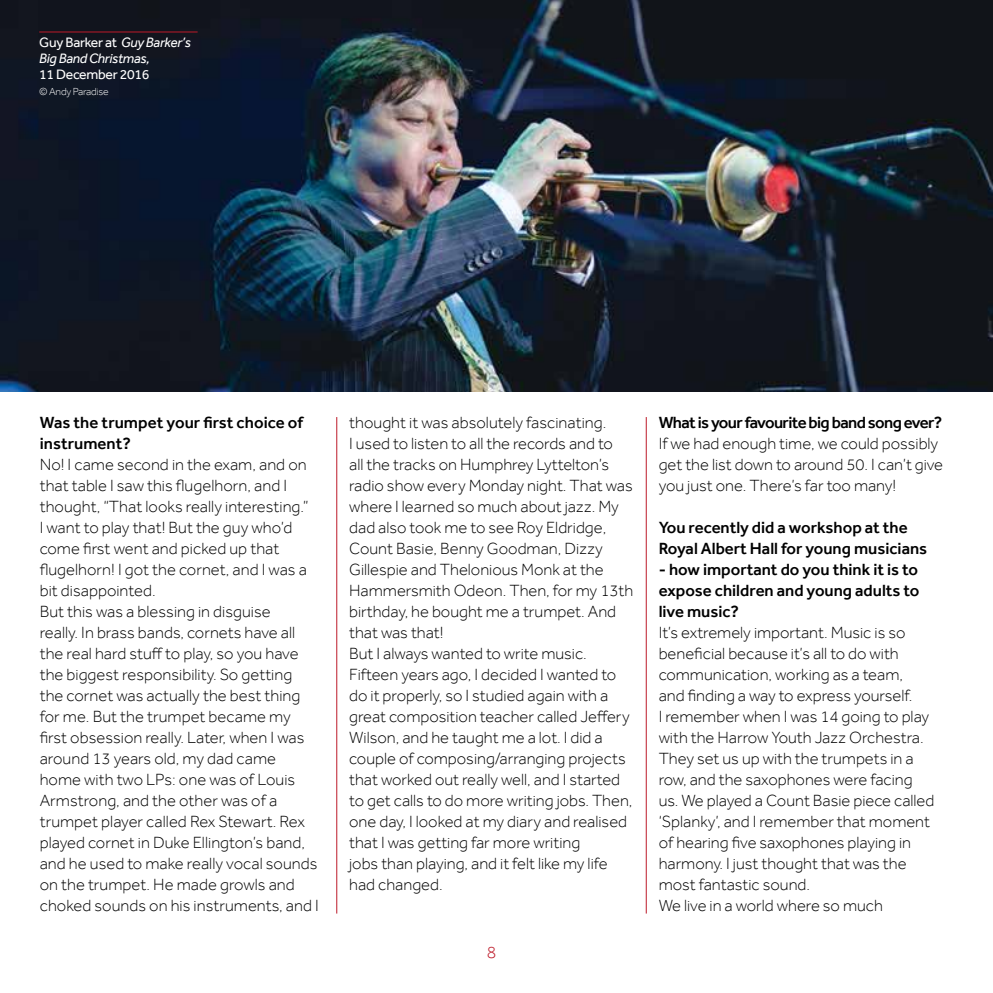
<style>
.page{position:relative;width:993px;height:993px;background:#fff}
.page>*{position:absolute;margin:0;border:0;box-sizing:border-box;transform-origin:0 0}
.t1{font:300 17.5px "Effra";color:#bd1a29}
.t2{font:300 16.62px/21px "Effra";color:#000}
.t3{font:500 16.62px/21px "Effra";color:#000}
.t4{font:500 16.62px "Effra";letter-spacing:-.035em;color:#000}
.t5{font:italic 14px/15.8px "Effra";letter-spacing:-.02em;color:#fff}
.t6{font:14px "Effra";letter-spacing:-.02em;color:#fff}
.t7{font:300 10.5px "Effra";letter-spacing:-.02em;color:#fff}
.s1{font-style:normal}
</style>
<div class="page">
<img style="left:0;top:0;width:992px;height:391px">
<hr style="left:336px;top:417px;width:1px;height:496px;background:#bd1a29">
<hr style="left:645px;top:417px;width:1px;height:496px;background:#bd1a29">
<hr style="left:39px;top:32px;width:158px;height:1px;background:#bd1a29">
<p class="t5" style="left:39px;top:35px;width:153px"><span class="s1">Guy Barker at</span> Guy Barker’s<br>Big Band Christmas,</p>
<p class="t6" style="left:39px;top:66px;width:112px">11 December 2016</p>
<p class="t7" style="left:39px;top:85px;width:71px">© Andy Paradise</p>
<p class="t3" style="left:40px;top:411px;width:265px">Was the trumpet your first choice of instrument?</p>
<p class="t2" style="left:40px;top:453px;width:280px">No! I came second in the exam, and on that table I saw this flugelhorn, and I thought, “That looks really interesting.”<br>I want to play that! But the guy who’d come first went and picked up that flugelhorn! I got the cornet, and I was a bit disappointed.<br>But this was a blessing in disguise<br>really. In brass bands, cornets have all the real hard stuff to play, so you have the biggest responsibility. So getting the cornet was actually the best thing for me. But the trumpet became my first obsession really. Later, when I was around 13 years old, my dad came home with two LPs: one was of Louis Armstrong, and the other was of a trumpet player called Rex Stewart. Rex played cornet in Duke Ellington’s band, and he used to make really vocal sounds on the trumpet. He made growls and choked sounds on his instruments, and I</p>
<p class="t2" style="left:349px;top:411px;width:285px">thought it was absolutely fascinating.<br>I used to listen to all the records and to<br>all the tracks on Humphrey Lyttelton’s radio show every Monday night. That was where I learned so much about jazz. My dad also took me to see Roy Eldridge, Count Basie, Benny Goodman, Dizzy Gillespie and Thelonious Monk at the Hammersmith Odeon. Then, for my 13th birthday, he bought me a trumpet. And that was that!<br>But I always wanted to write music.<br>Fifteen years ago, I decided I wanted to do it properly, so I studied again with a great composition teacher called Jeffery Wilson, and he taught me a lot. I did a couple of composing/arranging projects that worked out really well, and I started to get calls to do more writing jobs. Then, one day, I looked at my diary and realised that I was getting far more writing<br>jobs than playing, and it felt like my life had changed.</p>
<p class="t4" style="left:658px;top:412px;width:285px">What is your favourite big band song ever?</p>
<p class="t2" style="left:658px;top:432px;width:286px">If we had enough time, we could possibly get the list down to around 50. I can’t give you just one. There’s far too many!</p>
<p class="t3" style="left:658px;top:516px;width:270px">You recently did a workshop at the<br>Royal Albert Hall for young musicians</p>
<p class="t3" style="left:658px;top:558px;width:262px;text-align:justify">- how important do you think it is to expose children and young adults to live music?</p>
<p class="t2" style="left:658px;top:621px;width:277px">It’s extremely important. Music is so beneficial because it’s all to do with communication, working as a team,<br>and finding a way to express yourself.<br>I remember when I was 14 going to play with the Harrow Youth Jazz Orchestra.<br>They set us up with the trumpets in a row, and the saxophones were facing us. We played a Count Basie piece called ‘Splanky’, and I remember that moment of hearing five saxophones playing in harmony. I just thought that was the most fantastic sound.<br>We live in a world where so much</p>
<p class="t1" style="left:486px;top:941px;width:11px">8</p>
</div>
